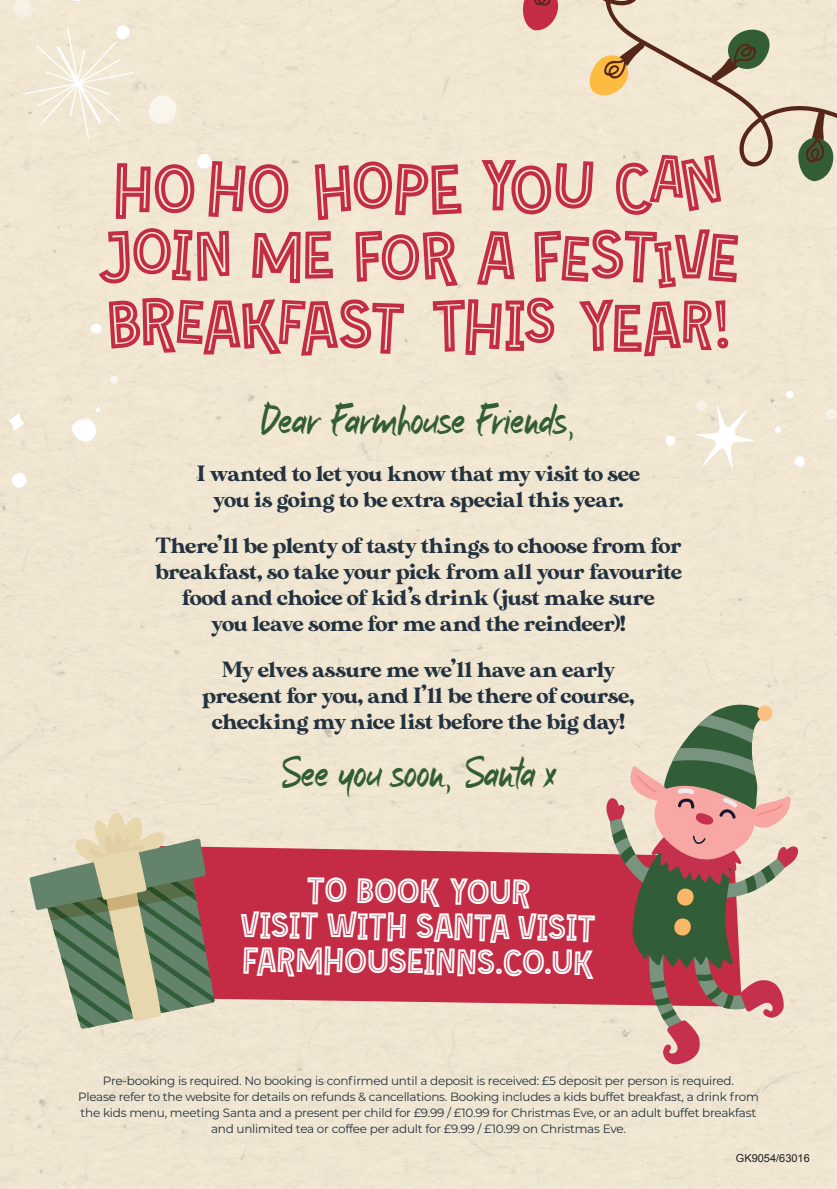
<style>
.page{position:relative;width:837px;height:1189px;background:#fff}
.page>*{position:absolute;margin:0;border:0;box-sizing:border-box;transform-origin:0 0}
.t1{font:46px "Marker Mark";letter-spacing:-.03em;color:#335e35}
.t2{font:35px/35px "Winter Wonder";letter-spacing:-.005em;color:#fff;text-align:center}
.t3{font:22px/26px "MADE Sunflower";letter-spacing:-.015em;color:#23323e;text-align:center}
.t4{font:12px/16px "Montserrat";letter-spacing:-.02em;color:#23323e;text-align:center}
.t5{font:11px "Arial";color:#231f20}
</style>
<div class="page">
<svg style="left:794px;top:456px;width:12px;height:11px"></svg>
<svg style="left:665px;top:434px;width:10px;height:12px"></svg>
<svg style="left:785px;top:390px;width:8px;height:8px"></svg>
<svg style="left:775px;top:427px;width:6px;height:6px"></svg>
<svg style="left:826px;top:408px;width:11px;height:11px"></svg>
<svg style="left:635px;top:376px;width:25px;height:25px"></svg>
<svg style="left:694px;top:400px;width:61px;height:70px"></svg>
<div style="left:215px;top:845px;width:389px;height:161px;background:#c32c44"></div>
<svg style="left:29px;top:812px;width:186px;height:216px;background:#a4a88d"></svg>
<svg style="left:604px;top:702px;width:194px;height:362px;background:#bc9d90"></svg>
<div style="left:413px;top:0;width:424px;height:186px;background:#f1e7d3"></div>
<svg style="left:710px;top:22px;width:64px;height:61px;background:#aaab92"></svg>
<svg style="left:585px;top:41px;width:60px;height:62px;background:#e3c697"></svg>
<svg style="left:797px;top:110px;width:40px;height:71px;background:#93957b"></svg>
<svg style="left:521px;top:0;width:47px;height:31px"></svg>
<svg style="left:109px;top:375px;width:9px;height:9px"></svg>
<svg style="left:129px;top:476px;width:14px;height:15px"></svg>
<svg style="left:157px;top:421px;width:4px;height:14px"></svg>
<svg style="left:12px;top:473px;width:15px;height:14px"></svg>
<svg style="left:90px;top:323px;width:11px;height:11px"></svg>
<svg style="left:9px;top:413px;width:15px;height:18px"></svg>
<svg style="left:72px;top:405px;width:29px;height:36px"></svg>
<svg style="left:13px;top:0;width:21px;height:18px"></svg>
<svg style="left:65px;top:0;width:23px;height:1px"></svg>
<svg style="left:148px;top:95px;width:28px;height:30px"></svg>
<svg style="left:22px;top:25px;width:113px;height:115px;background:#f2e9d7"></svg>
<svg style="left:116px;top:154px;width:172px;height:68px;background:#e2aca6"></svg>
<svg style="left:315px;top:161px;width:146px;height:59px;background:#de9d9a"></svg>
<svg style="left:481px;top:160px;width:112px;height:54px;background:#df9f9c"></svg>
<svg style="left:616px;top:155px;width:105px;height:60px;background:#de9f9c"></svg>
<svg style="left:99px;top:228px;width:130px;height:55px;background:#de9b99"></svg>
<svg style="left:252px;top:231px;width:81px;height:52px;background:#da8d8e"></svg>
<svg style="left:355px;top:231px;width:103px;height:55px;background:#dd9796"></svg>
<svg style="left:477px;top:231px;width:38px;height:54px;background:#dc9392"></svg>
<svg style="left:534px;top:229px;width:204px;height:59px;background:#dfa09d"></svg>
<svg style="left:109px;top:298px;width:295px;height:57px;background:#dd9897"></svg>
<svg style="left:433px;top:297px;width:121px;height:58px;background:#de9d9a"></svg>
<svg style="left:579px;top:299px;width:149px;height:66px;background:#e0a6a1"></svg>
<h1 class="t1" style="left:260px;top:398px;width:319px">Dear Farmhouse Friends,</h1>
<h3 class="t3" style="left:197px;top:462px;width:445px">I wanted to let you know that my visit to see you is going to be extra special this year.</h3>
<h3 class="t3" style="left:155px;top:534px;width:529px">There’ll be plenty of tasty things to choose from for breakfast, so take your pick from all your favourite food and choice of kid’s drink (just make sure<br>you leave some for me and the reindeer)!</h3>
<h3 class="t3" style="left:202px;top:657px;width:434px">My elves assure me we’ll have an early present for you, and I’ll be there of course, checking my nice list before the big day!</h3>
<h1 class="t1" style="left:280px;top:751px;width:279px">See you soon, Santa x</h1>
<h2 class="t2" style="left:241px;top:873px;width:356px">TO BOOK YOUR<br>VISIT WITH SANTA VISIT<br>FARMHOUSEINNS.CO.UK</h2>
<p class="t4" style="left:78px;top:1071px;width:682px">Pre-booking is required. No booking is confirmed until a deposit is received: £5 deposit per person is required.<br>Please refer to the website for details on refunds &amp; cancellations. Booking includes a kids buffet breakfast, a drink from the kids menu, meeting Santa and a present per child for £9.99 / £10.99 for Christmas Eve, or an adult buffet breakfast and unlimited tea or coffee per adult for £9.99 / £10.99 on Christmas Eve.</p>
<p class="t5" style="left:736px;top:1150px;width:75px">GK9054/63016</p>
</div>
